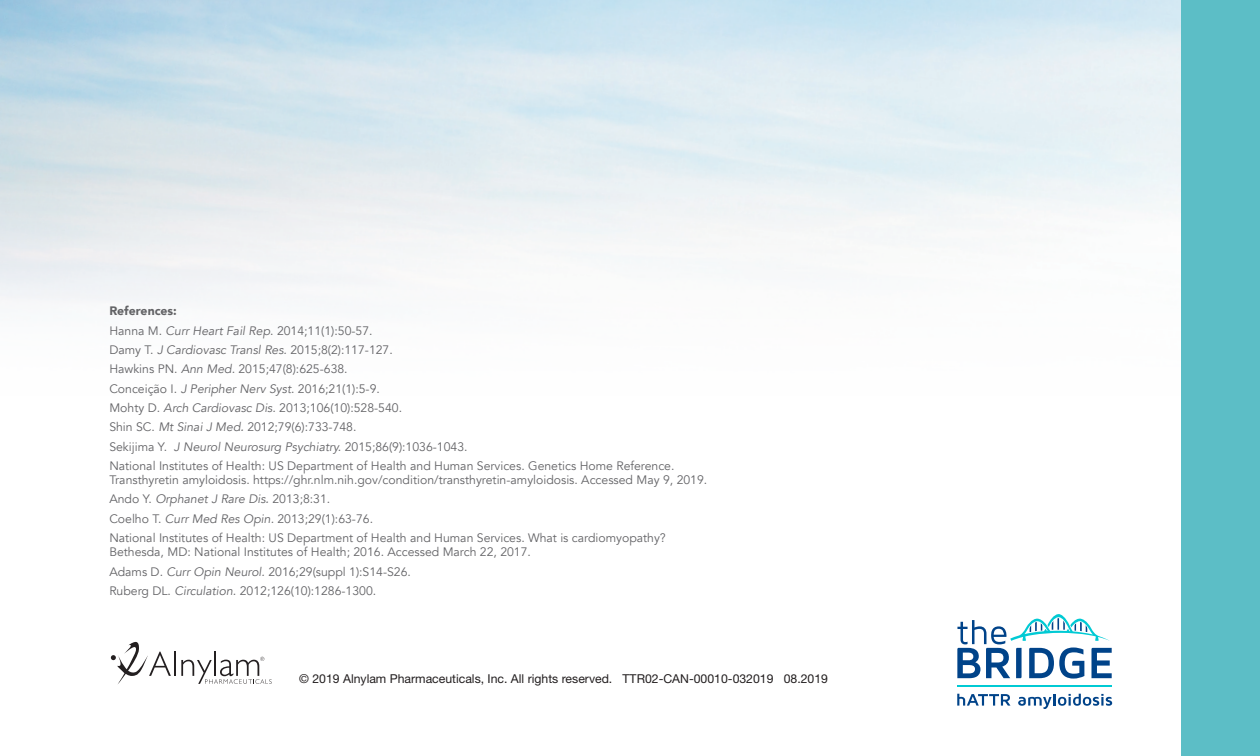
<style>
.page{position:relative;width:1260px;height:756px;background:#fff}
.page>*{position:absolute;margin:0;border:0;box-sizing:border-box;transform-origin:0 0}
.t1{font:12.25px/14px "Avenir";color:#636366}
.t2{font:12.25px "Helvetica Neue LT";color:#231f20}
.t3{font:900 12.25px "Avenir";color:#636366}
.s1{font-style:italic}
</style>
<div class="page">
<svg style="left:957px;top:694px;width:53px;height:12px"></svg>
<svg style="left:1018px;top:694px;width:94px;height:15px"></svg>
<hr style="left:957px;top:686px;width:155px;height:1px;background:#00cad4">
<svg style="left:957px;top:614px;width:155px;height:65px"></svg>
<div style="left:1181px;top:0;width:79px;height:756px;background:#5cbec6"></div>
<svg style="left:111px;top:642px;width:60px;height:42px"></svg>
<hr style="left:174px;top:652px;width:2px;height:24px;background:#231f20">
<hr style="left:214px;top:652px;width:2px;height:24px;background:#231f20">
<svg style="left:181px;top:657px;width:91px;height:27px"></svg>
<p class="t3" style="left:109px;top:301px;width:69px">References:</p>
<p class="t1" style="left:109px;top:324px;width:265px">Hanna M. <span class="s1">Curr Heart Fail Rep</span>. 2014;11(1):50-57.</p>
<p class="t1" style="left:109px;top:343px;width:285px">Damy T. <span class="s1">J Cardiovasc Transl Res.</span> 2015;8(2):117-127.</p>
<p class="t1" style="left:109px;top:362px;width:240px">Hawkins PN. <span class="s1">Ann Med.</span> 2015;47(8):625-638.</p>
<p class="t1" style="left:109px;top:382px;width:272px">Conceição I. <span class="s1">J Peripher Nerv Syst</span>. 2016;21(1):5-9.</p>
<p class="t1" style="left:109px;top:401px;width:294px">Mohty D. <span class="s1">Arch Cardiovasc Dis.</span> 2013;106(10):528-540.</p>
<p class="t1" style="left:109px;top:420px;width:249px">Shin SC. <span class="s1">Mt Sinai J Med</span><span class="s1">.</span> 2012;79(6):733-748.</p>
<p class="t1" style="left:109px;top:440px;width:360px">Sekijima Y. <span class="s1">J Neurol Neurosurg Psychiatry.</span> 2015;86(9):1036-1043.</p>
<p class="t1" style="left:109px;top:459px;width:599px">National Institutes of Health: US Department of Health and Human Services. Genetics Home Reference.<br>Transthyretin amyloidosis. https://ghr.nlm.nih.gov/condition/transthyretin-amyloidosis. Accessed May 9, 2019.</p>
<p class="t1" style="left:109px;top:492px;width:222px">Ando Y. <span class="s1">Orphanet J Rare Dis</span><span class="s1">.</span> 2013;8:31.</p>
<p class="t1" style="left:109px;top:512px;width:265px">Coelho T. <span class="s1">Curr Med Res Opin.</span> 2013;29(1):63-76.</p>
<p class="t1" style="left:109px;top:531px;width:558px">National Institutes of Health: US Department of Health and Human Services. What is cardiomyopathy?<br>Bethesda, MD: National Institutes of Health; 2016. Accessed March 22, 2017.</p>
<p class="t1" style="left:109px;top:565px;width:303px">Adams D. <span class="s1">Curr Opin Neurol.</span> 2016;29(suppl 1):S14-S26.</p>
<p class="t1" style="left:109px;top:584px;width:268px">Ruberg DL. <span class="s1">Circulation.</span> 2012;126(10):1286-1300.</p>
<p class="t2" style="left:299px;top:672px;width:530px">© 2019 Alnylam Pharmaceuticals, Inc. All rights reserved. TTR02-CAN-00010-032019 08.2019</p>
</div>
